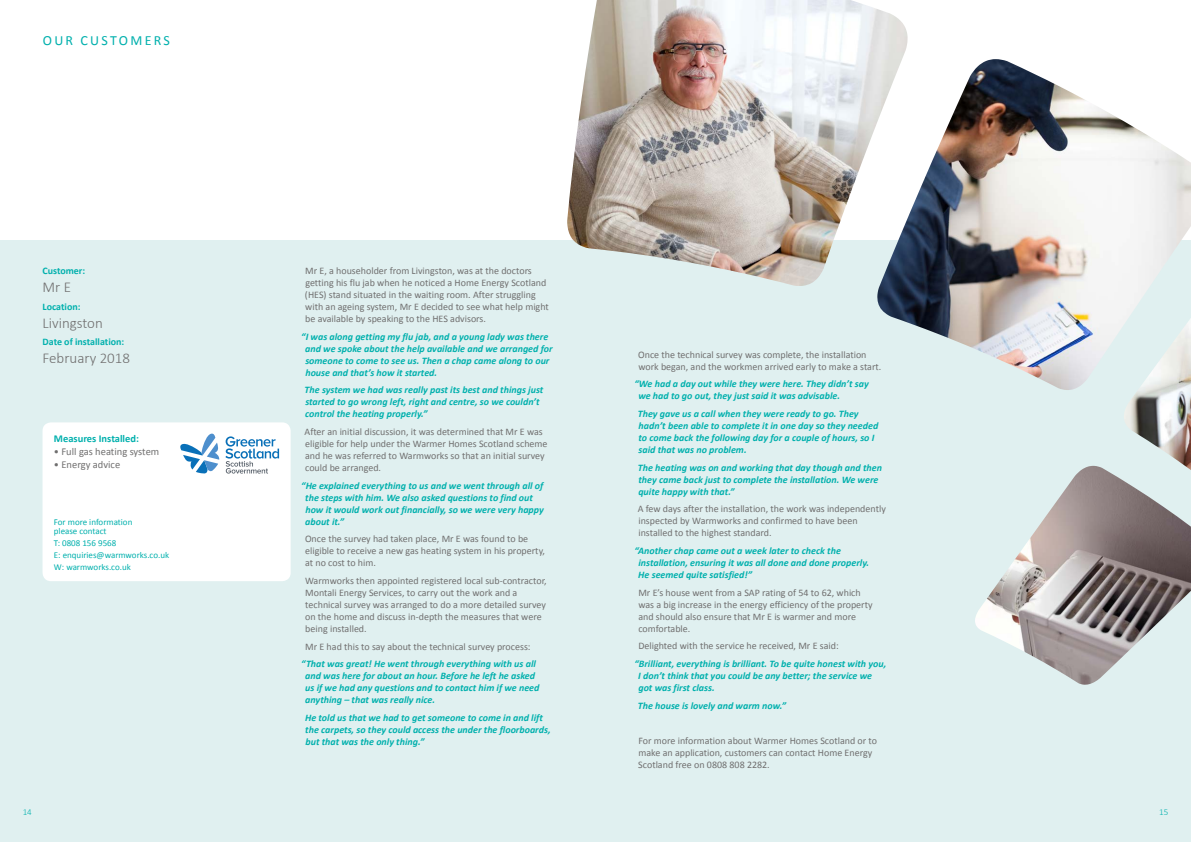
<style>
.page{position:relative;width:1191px;height:842px;background:#fff}
.page>*{position:absolute;margin:0;border:0;box-sizing:border-box;transform-origin:0 0}
.t1{font:300 15px "Calibri";color:#706f6f}
.t2{font:14px "Calibri";letter-spacing:.165em;color:#00b0ad}
.t3{font:10.5px "Calibri";color:#706f6f}
.t4{font:700 10.5px "Calibri";color:#00b0ad}
.t5{font:italic 700 10px/12px "Calibri";color:#00b0ad}
.t6{font:10px/12px "Calibri";color:#706f6f}
.t7{font:700 10px "Calibri";color:#00b0ad}
.t8{font:9px/11.8px "Calibri";color:#00b0ad}
.t9{font:300 9px "Calibri";color:#00b0ad}
</style>
<div class="page">
<div style="left:0;top:241px;width:1191px;height:601px;background:#e0f0f0"></div>
<img style="left:975px;top:466px;width:216px;height:219px">
<img style="left:877px;top:59px;width:314px;height:331px">
<img style="left:567px;top:0;width:340px;height:286px">
<img style="left:1123px;top:318px;width:68px;height:152px">
<div style="left:43px;top:422px;width:248px;height:159px;background:#fff;border-radius:9px"></div>
<svg style="left:225px;top:436px;width:54px;height:38px"></svg>
<svg style="left:180px;top:434px;width:39px;height:40px"></svg>
<h2 class="t2" style="left:43px;top:31px;width:129px">OUR CUSTOMERS</h2>
<p class="t7" style="left:43px;top:264px;width:44px">Customer:</p>
<h1 class="t1" style="left:43px;top:278px;width:30px">Mr E</h1>
<p class="t7" style="left:43px;top:300px;width:40px">Location:</p>
<h1 class="t1" style="left:43px;top:313px;width:62px">Livingston</h1>
<p class="t7" style="left:43px;top:336px;width:83px">Date of installation:</p>
<h1 class="t1" style="left:43px;top:349px;width:89px">February 2018</h1>
<p class="t4" style="left:54px;top:431px;width:87px">Measures Installed:</p>
<p class="t3" style="left:54px;top:444px;width:107px">• Full gas heating system</p>
<p class="t3" style="left:54px;top:457px;width:68px">• Energy advice</p>
<p class="t8" style="left:54px;top:518px;width:80px;line-height:9px">For more information please contact</p>
<p class="t8" style="left:54px;top:537px;width:117px">T: 0808 156 9568<br>E: enquiries@warmworks.co.uk<br>W: warmworks.co.uk</p>
<p class="t6" style="left:305px;top:265px;width:245px">Mr E, a householder from Livingston, was at the doctors getting his flu jab when he noticed a Home Energy Scotland (HES) stand situated in the waiting room. After struggling with an ageing system, Mr E decided to see what help might be available by speaking to the HES advisors.</p>
<p class="t5" style="left:305px;top:330px;width:249px;text-indent:-4px">“I was along getting my flu jab, and a young lady was there and we spoke about the help available and we arranged for someone to come to see us. Then a chap came along to our house and that’s how it started.</p>
<p class="t5" style="left:305px;top:384px;width:240px">The system we had was really past its best and things just started to go wrong left, right and centre, so we couldn’t control the heating properly.”</p>
<p class="t6" style="left:304px;top:426px;width:244px">After an initial discussion, it was determined that Mr E was eligible for help under the Warmer Homes Scotland scheme and he was referred to Warmworks so that an initial survey could be arranged.</p>
<p class="t5" style="left:305px;top:479px;width:240px;text-indent:-4px">“He explained everything to us and we went through all of the steps with him. We also asked questions to find out how it would work out financially, so we were very happy about it.”</p>
<p class="t6" style="left:305px;top:533px;width:241px">Once the survey had taken place, Mr E was found to be eligible to receive a new gas heating system in his property, at no cost to him.</p>
<p class="t6" style="left:305px;top:575px;width:243px">Warmworks then appointed registered local sub-contractor, Montali Energy Services, to carry out the work and a technical survey was arranged to do a more detailed survey on the home and discuss in-depth the measures that were being installed.</p>
<p class="t6" style="left:305px;top:640px;width:227px">Mr E had this to say about the technical survey process:</p>
<p class="t5" style="left:305px;top:658px;width:236px;text-indent:-4px">“That was great! He went through everything with us all and was here for about an hour. Before he left he asked us if we had any questions and to contact him if we need anything – that was really nice.</p>
<p class="t5" style="left:305px;top:712px;width:247px">He told us that we had to get someone to come in and lift the carpets, so they could access the under the floorboards, but that was the only thing.”</p>
<p class="t6" style="left:638px;top:348px;width:245px">Once the technical survey was complete, the installation work began, and the workmen arrived early to make a start.</p>
<p class="t5" style="left:638px;top:378px;width:232px;text-indent:-4px">“We had a day out while they were here. They didn’t say we had to go out, they just said it was advisable.</p>
<p class="t5" style="left:638px;top:408px;width:242px">They gave us a call when they were ready to go. They hadn’t been able to complete it in one day so they needed to come back the following day for a couple of hours, so I said that was no problem.</p>
<p class="t5" style="left:638px;top:461px;width:246px">The heating was on and working that day though and then they came back just to complete the installation. We were quite happy with that.”</p>
<p class="t6" style="left:638px;top:503px;width:249px">A few days after the installation, the work was independently inspected by Warmworks and confirmed to have been installed to the highest standard.</p>
<p class="t5" style="left:638px;top:545px;width:232px;text-indent:-4px">“Another chap came out a week later to check the installation, ensuring it was all done and done properly.<br>He seemed quite satisfied!”</p>
<p class="t6" style="left:638px;top:586px;width:236px">Mr E’s house went from a SAP rating of 54 to 62, which was a big increase in the energy efficiency of the property and should also ensure that Mr E is warmer and more comfortable.</p>
<p class="t6" style="left:638px;top:640px;width:202px">Delighted with the service he received, Mr E said:</p>
<p class="t5" style="left:638px;top:658px;width:249px;text-indent:-4px">“Brilliant, everything is brilliant. To be quite honest with you,<br>I don’t think that you could be any better; the service we got was first class.</p>
<p class="t5" style="left:638px;top:699px;width:150px">The house is lovely and warm now.”</p>
<p class="t6" style="left:638px;top:735px;width:240px">For more information about Warmer Homes Scotland or to make an application, customers can contact Home Energy<br>Scotland free on 0808 808 2282.</p>
<p class="t9" style="left:23px;top:806px;width:11px">14</p>
<p class="t9" style="left:1159px;top:806px;width:11px">15</p>
</div>
